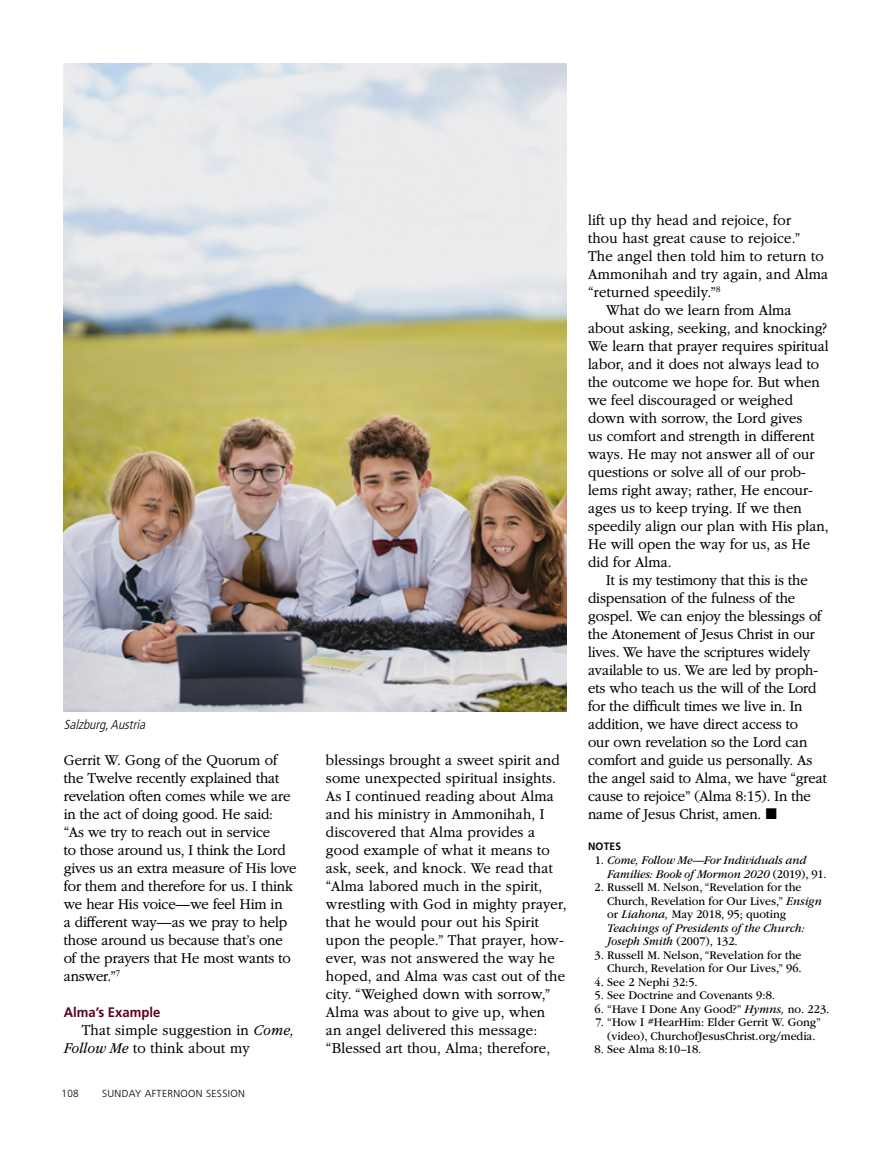
<style>
.page{position:relative;width:893px;height:1161px;background:#fff}
.page>*{position:absolute;margin:0;border:0;box-sizing:border-box;transform-origin:0 0}
.ARTCL_para{font:300 15.75px/18px "Garamondlds Lat Plus";color:#000;scale:.95 1}
.TOPIC-1_title{font:700 13.8px "Frutigerlds Lat";color:#5d0024;scale:.95 1}
.New_FrutigerLight_Ca{font:italic 300 condensed 13.05px "Frutigerlds Lat";color:#000}
.NOTEnmbr_para{font:12.3px/13.5px "Garamondlds Lat";color:#000;scale:.95 1}
.NOTEnmbr_para-2{font:italic 12.3px/13.5px "Garamondlds Lat";letter-spacing:-.01em;color:#000;scale:.95 1}
.NOTE_title{font:700 10.65px "Frutigerlds Lat";letter-spacing:.02em;color:#000;scale:.95 1}
.t1{font:300 10.35px "Frutigerlds Lat";color:#000;scale:.95 1}
.t2{font:300 10.2px "Frutigerlds Lat";letter-spacing:.03em;color:#000}
.s1{font-style:italic}
.s2{font-style:normal}
</style>
<div class="page">
<img style="left:64px;top:64px;width:503px;height:647px">
<p class="New_FrutigerLight_Ca" style="left:64px;top:715px;width:83px">Salzburg, Austria</p>
<p class="ARTCL_para" style="left:64px;top:751px;width:247px">Gerrit W. Gong of the Quorum of the Twelve recently explained that revelation often comes while we are in the act of doing good. He said: “As we try to reach out in service<br>to those around us, I think the Lord gives us an extra measure of His love for them and therefore for us. I think we hear His voice—we feel Him in<br>a different way—as we pray to help those around us because that’s one of the prayers that He most wants to answer.”<sup>7</sup></p>
<p class="TOPIC-1_title" style="left:64px;top:1002px;width:103px">Alma’s Example</p>
<p class="ARTCL_para" style="left:64px;top:1021px;width:244px;text-indent:18px">That simple suggestion in <span class="s1">Come,<br>Follow Me</span> to think about my</p>
<p class="t1" style="left:62px;top:1086px;width:19px">108</p>
<p class="t2" style="left:102px;top:1086px;width:144px">SUNDAY AFTERNOON SESSION</p>
<p class="ARTCL_para" style="left:326px;top:751px;width:255px">blessings brought a sweet spirit and some unexpected spiritual insights.<br>As I continued reading about Alma and his ministry in Ammonihah, I discovered that Alma provides a good example of what it means to ask, seek, and knock. We read that “Alma labored much in the spirit, wrestling with God in mighty prayer, that he would pour out his Spirit upon the people.” That prayer, how&shy;ever, was not answered the way he hoped, and Alma was cast out of the city. “Weighed down with sorrow,” Alma was about to give up, when<br>an angel delivered this message: “Blessed art thou, Alma; therefore,</p>
<p class="ARTCL_para" style="left:588px;top:211px;width:254px">lift up thy head and rejoice, for<br>thou hast great cause to rejoice.”<br>The angel then told him to return to<br>Ammonihah and try again, and Alma “returned speedily.”<sup>8</sup></p>
<p class="ARTCL_para" style="left:588px;top:301px;width:255px;text-indent:18px">What do we learn from Alma about asking, seeking, and knocking?<br>We learn that prayer requires spiritual labor, and it does not always lead to the outcome we hope for. But when we feel discouraged or weighed down with sorrow, the Lord gives<br>us comfort and strength in different ways. He may not answer all of our questions or solve all of our prob&shy;lems right away; rather, He encour&shy;ages us to keep trying. If we then speedily align our plan with His plan,<br>He will open the way for us, as He did for Alma.</p>
<p class="ARTCL_para" style="left:588px;top:571px;width:253px;text-indent:18px">It is my testimony that this is the dispensation of the fulness of the gospel. We can enjoy the blessings of the Atonement of Jesus Christ in our lives. We have the scriptures widely available to us. We are led by proph&shy;ets who teach us the will of the Lord for the difficult times we live in. In addition, we have direct access to<br>our own revelation so the Lord can comfort and guide us personally. As the angel said to Alma, we have “great cause to rejoice” (Alma 8:15). In the name of Jesus Christ, amen. ◼</p>
<p class="NOTE_title" style="left:588px;top:838px;width:36px">NOTES</p>
<p class="NOTEnmbr_para-2" style="left:607px;top:854px;width:233px;text-indent:-12px"><span class="s2">1.</span> Come, Follow Me—For Individuals and<br>Families: Book of Mormon 2020 <span class="s2">(2019), 91.</span></p>
<p class="NOTEnmbr_para" style="left:607px;top:880px;width:227px;text-indent:-13px">2. Russell M. Nelson, “Revelation for the Church, Revelation for Our Lives,” <span class="s1">Ensign </span>or <span class="s1">Liahona,</span> May 2018, 95; quoting <span class="s1">Teachings of Presidents of the Church:<br>Joseph Smith</span> (2007), 132.</p>
<p class="NOTEnmbr_para" style="left:595px;top:948px;width:220px;text-align:right">3. Russell M. Nelson, “Revelation for the<br>Church, Revelation for Our Lives,” 96.</p>
<p class="NOTEnmbr_para" style="left:595px;top:975px;width:110px">4. See 2 Nephi 32:5.</p>
<p class="NOTEnmbr_para" style="left:595px;top:988px;width:191px">5. See Doctrine and Covenants 9:8.</p>
<p class="NOTEnmbr_para" style="left:595px;top:1002px;width:249px">6. “Have I Done Any Good?” <span class="s1">Hymns,</span> no. 223.</p>
<p class="NOTEnmbr_para" style="left:596px;top:1015px;width:239px;text-align:center">7. “How I #HearHim: Elder Gerrit W. Gong” (video), ChurchofJesusChrist.org/media.</p>
<p class="NOTEnmbr_para" style="left:595px;top:1042px;width:114px">8. See Alma 8:10–18.</p>
</div>
